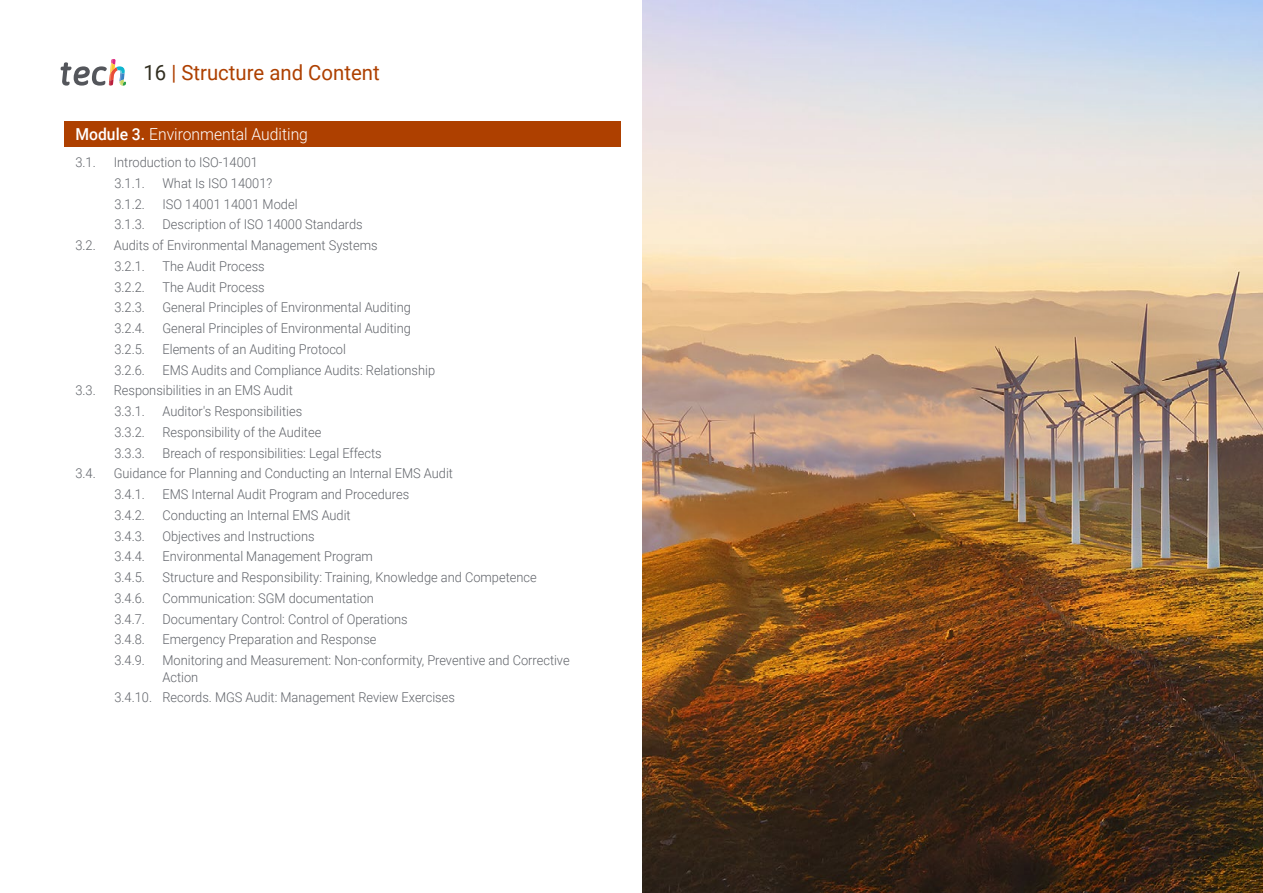
<style>
.page{position:relative;width:1263px;height:893px;background:#fff}
.page>*{position:absolute;margin:0;border:0;box-sizing:border-box;transform-origin:0 0}
.t1{font:21px "Roboto";color:#ae4000}
.t2{font:300 16.5px "Roboto";color:#fff;scale:.95 1}
.t3{font:300 13.5px/20.7px "Roboto";color:#61646a;scale:.95 1}
.s1{color:#312e20}
.s2{font-weight:500}
</style>
<div class="page">
<div style="left:64px;top:121px;width:557px;height:25px;background:#ae4000"></div>
<img style="left:642px;top:0;width:621px;height:893px">
<svg style="left:61px;top:59px;width:65px;height:27px"></svg>
<h1 class="t1" style="left:144px;top:57px;width:238px"><span class="s1">16</span> | Structure and Content</h1>
<p class="t2" style="left:75px;top:123px;width:246px"><span class="s2">Module 3.</span> Environmental Auditing</p>
<p class="t3" style="left:75px;top:151px;width:23px">3.1.</p>
<p class="t3" style="left:114px;top:151px;width:153px">Introduction to ISO-14001<br>3.1.1.</p>
<p class="t3" style="left:162px;top:172px;width:117px">What Is ISO 14001?</p>
<p class="t3" style="left:114px;top:193px;width:34px">3.1.2.</p>
<p class="t3" style="left:162px;top:193px;width:144px">ISO 14001 14001 Model</p>
<p class="t3" style="left:114px;top:214px;width:34px">3.1.3.</p>
<p class="t3" style="left:162px;top:214px;width:212px">Description of ISO 14000 Standards</p>
<p class="t3" style="left:75px;top:234px;width:23px">3.2.</p>
<p class="t3" style="left:114px;top:234px;width:279px">Audits of Environmental Management Systems<br>3.2.1.</p>
<p class="t3" style="left:162px;top:255px;width:109px">The Audit Process</p>
<p class="t3" style="left:114px;top:276px;width:34px">3.2.2.</p>
<p class="t3" style="left:162px;top:276px;width:109px">The Audit Process</p>
<p class="t3" style="left:114px;top:297px;width:34px">3.2.3.</p>
<p class="t3" style="left:162px;top:297px;width:263px">General Principles of Environmental Auditing</p>
<p class="t3" style="left:114px;top:317px;width:34px">3.2.4.</p>
<p class="t3" style="left:162px;top:317px;width:263px">General Principles of Environmental Auditing</p>
<p class="t3" style="left:114px;top:338px;width:34px">3.2.5.</p>
<p class="t3" style="left:162px;top:338px;width:195px">Elements of an Auditing Protocol</p>
<p class="t3" style="left:114px;top:359px;width:34px">3.2.6.</p>
<p class="t3" style="left:162px;top:359px;width:288px">EMS Audits and Compliance Audits: Relationship</p>
<p class="t3" style="left:75px;top:380px;width:23px">3.3.</p>
<p class="t3" style="left:114px;top:380px;width:190px">Responsibilities in an EMS Audit<br>3.3.1.</p>
<p class="t3" style="left:162px;top:400px;width:148px">Auditor's Responsibilities</p>
<p class="t3" style="left:114px;top:421px;width:34px">3.3.2.</p>
<p class="t3" style="left:162px;top:421px;width:169px">Responsibility of the Auditee</p>
<p class="t3" style="left:114px;top:442px;width:34px">3.3.3.</p>
<p class="t3" style="left:162px;top:442px;width:232px">Breach of responsibilities: Legal Effects</p>
<p class="t3" style="left:75px;top:463px;width:23px">3.4.</p>
<p class="t3" style="left:114px;top:463px;width:359px">Guidance for Planning and Conducting an Internal EMS Audit<br>3.4.1.</p>
<p class="t3" style="left:162px;top:483px;width:261px">EMS Internal Audit Program and Procedures</p>
<p class="t3" style="left:114px;top:504px;width:34px">3.4.2.</p>
<p class="t3" style="left:162px;top:504px;width:200px">Conducting an Internal EMS Audit</p>
<p class="t3" style="left:114px;top:525px;width:34px">3.4.3.</p>
<p class="t3" style="left:162px;top:525px;width:162px">Objectives and Instructions</p>
<p class="t3" style="left:114px;top:546px;width:34px">3.4.4.</p>
<p class="t3" style="left:162px;top:546px;width:223px">Environmental Management Program</p>
<p class="t3" style="left:114px;top:566px;width:34px">3.4.5.</p>
<p class="t3" style="left:162px;top:566px;width:395px">Structure and Responsibility: Training, Knowledge and Competence</p>
<p class="t3" style="left:114px;top:587px;width:34px">3.4.6.</p>
<p class="t3" style="left:162px;top:587px;width:224px">Communication: SGM documentation</p>
<p class="t3" style="left:114px;top:608px;width:34px">3.4.7.</p>
<p class="t3" style="left:162px;top:608px;width:260px">Documentary Control: Control of Operations</p>
<p class="t3" style="left:114px;top:629px;width:34px">3.4.8.</p>
<p class="t3" style="left:162px;top:629px;width:227px">Emergency Preparation and Response</p>
<p class="t3" style="left:114px;top:649px;width:34px">3.4.9.</p>
<p class="t3" style="left:162px;top:652px;width:430px;line-height:16.5px">Monitoring and Measurement: Non-conformity, Preventive and Corrective<br>Action</p>
<p class="t3" style="left:114px;top:687px;width:360px">3.4.10. Records. MGS Audit: Management Review Exercises</p>
</div>
